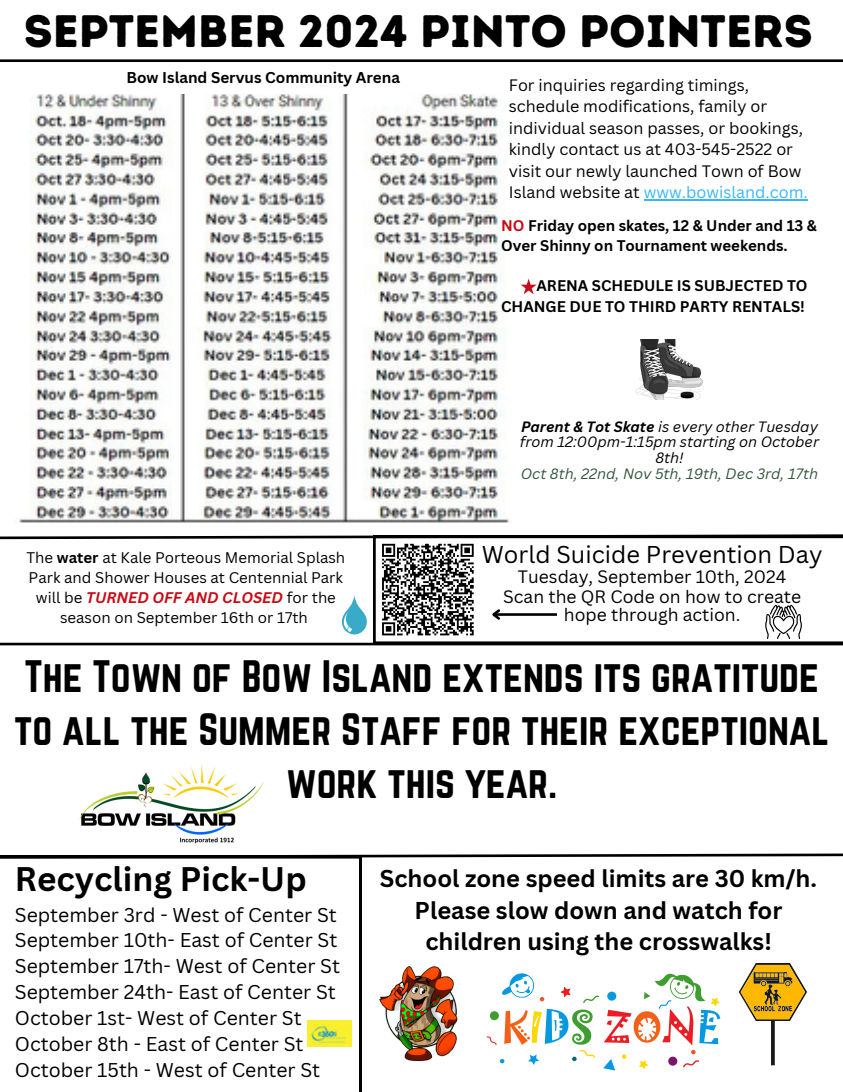
<style>
.page{position:relative;width:843px;height:1092px;background:#fff}
.page>*{position:absolute;margin:0;border:0;box-sizing:border-box;transform-origin:0 0}
.t1{font:45.5px "Intro Rust Base";color:#000}
.t2{font:39.9px/52.9px "Norwester";color:#000;text-align:center}
.t3{font:700 33.25px "Canva Sans";color:#000}
.t4{font:700 23.8px/31.5px "Canva Sans";color:#000;text-align:center}
.t5{font:23.8px "Canva Sans";color:#000}
.t6{font:19.25px/25.9px "Canva Sans";color:#000}
.t7{font:17.5px/20.3px "Canva Sans";color:#000;text-align:center}
.t8{font:16.1px/21.3px "Canva Sans";color:#000}
.t9{font:700 15.05px/19.9px "Canva Sans";color:#000}
.t10{font:15.05px/19.9px "Canva Sans";color:#000;text-align:center}
.t11{font:italic 14.7px/15.8px "Canva Sans";color:#000;text-align:center}
.t12{font:italic 14.7px "Canva Sans";color:#32573c}
.s1{color:#38b6ff}
.s2{color:#c60c17}
.s3{font-weight:700}
.s4{font-weight:700;font-style:italic;color:#c60c17}
</style>
<div class="page">
<svg style="left:0;top:853px;width:843px;height:7px"></svg>
<svg style="left:373px;top:639px;width:470px;height:4px"></svg>
<img style="left:79px;top:764px;width:185px;height:80px">
<hr style="left:0;top:59px;width:843px;height:3px;background:#000">
<svg style="left:0;top:856px;width:361px;height:236px"></svg>
<img style="left:307px;top:1020px;width:45px;height:26px">
<hr style="left:0;top:643px;width:843px;height:2px;background:#000">
<img style="left:19px;top:95px;width:491px;height:428px">
<svg style="left:520px;top:279px;width:16px;height:15px"></svg>
<img style="left:379px;top:967px;width:79px;height:94px">
<svg style="left:486px;top:973px;width:234px;height:98px"></svg>
<svg style="left:738px;top:963px;width:69px;height:102px"></svg>
<svg style="left:0;top:534px;width:843px;height:105px"></svg>
<img style="left:635px;top:339px;width:68px;height:61px">
<hr style="left:644px;top:200px;width:163px;height:1px;background:#38b6ff">
<h5 class="t1" style="left:24px;top:4px;width:790px">SEPTEMBER 2024 PINTO POINTERS</h5>
<p class="t8" style="left:509px;top:74px;width:300px">For inquiries regarding timings, schedule modifications, family or individual season passes, or bookings, kindly contact us at 403-545-2522 or visit our newly launched Town of Bow Island website at <span class="s1">www.bowisland.com.</span></p>
<p class="t9" style="left:126px;top:68px;width:275px">Bow Island Servus Community Arena</p>
<p class="t9" style="left:501px;top:216px;width:317px"><span class="s2">NO</span> Friday open skates, 12 &amp; Under and 13 &amp;<br>Over Shinny on Tournament weekends.</p>
<h6 class="t9" style="left:501px;top:276px;width:308px;text-align:right">ARENA SCHEDULE IS SUBJECTED TO<br>CHANGE DUE TO THIRD PARTY RENTALS!</h6>
<h2 class="t10" style="left:26px;top:548px;width:320px">The <span class="s3">water</span> at Kale Porteous Memorial Splash Park and Shower Houses at Centennial Park will be <span class="s4">TURNED OFF AND CLOSED</span> for the season on September 16th or 17th</h2>
<p class="t11" style="left:520px;top:418px;width:301px"><span class="s3">Parent &amp; Tot Skate</span> is every other Tuesday from 12:00pm-1:15pm starting on October<br>8th!</p>
<h5 class="t12" style="left:521px;top:463px;width:299px">Oct 8th, 22nd, Nov 5th, 19th, Dec 3rd, 17th</h5>
<p class="t5" style="left:482px;top:537px;width:342px">World Suicide Prevention Day</p>
<p class="t7" style="left:503px;top:566px;width:299px">Tuesday, September 10th, 2024<br>Scan the QR Code on how to create</p>
<p class="t7" style="left:564px;top:604px;width:178px">hope through action.</p>
<p class="t2" style="left:14px;top:649px;width:816px">The Town of Bow Island extends its gratitude to all the Summer Staff for their exceptional work this year.</p>
<p class="t3" style="left:15px;top:855px;width:293px">Recycling Pick-Up</p>
<p class="t6" style="left:15px;top:901px;width:327px">September 3rd - West of Center St<br>September 10th- East of Center St<br>September 17th- West of Center St<br>September 24th- East of Center St<br>October 1st- West of Center St<br>October 8th - East of Center St<br>October 15th - West of Center St</p>
<h4 class="t4" style="left:380px;top:862px;width:438px">School zone speed limits are 30 km/h.<br>Please slow down and watch for children using the crosswalks!</h4>
</div>
